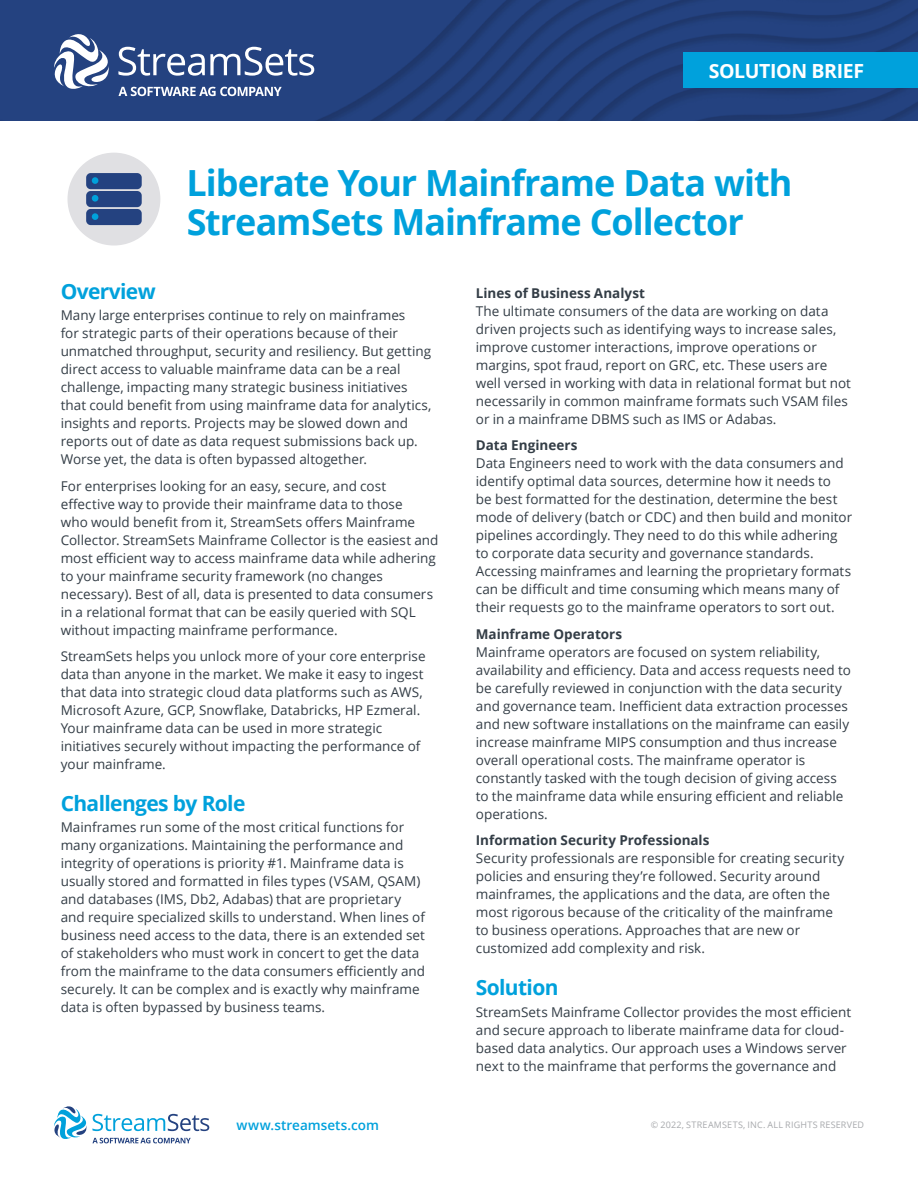
<style>
.page{position:relative;width:918px;height:1188px;background:#fff}
.page>*{position:absolute;margin:0;border:0;box-sizing:border-box;transform-origin:0 0}
.t1{font:700 36px/39px "Open Sans";letter-spacing:-.03em;color:#00a1dc}
.t2{font:700 21px "Open Sans";letter-spacing:-.03em;color:#00a1dc}
.t3{font:700 19.5px "Open Sans";letter-spacing:-.02em;color:#fff}
.t4{font:13.5px/18px "Open Sans";color:#333d46}
.t5{font:700 13.5px "Open Sans";color:#333d46}
.t6{font:600 13.5px "Open Sans";letter-spacing:.005em;color:#00a1dc}
.t7{font:9px "Open Sans";letter-spacing:.025em;color:#a7a9ac}
</style>
<div class="page">
<img style="left:0;top:0;width:918px;height:121px">
<svg style="left:118px;top:47px;width:196px;height:29px"></svg>
<svg style="left:53px;top:31px;width:57px;height:59px"></svg>
<svg style="left:118px;top:87px;width:164px;height:9px"></svg>
<div style="left:683px;top:52px;width:235px;height:36px;background:#00a1dc"></div>
<svg style="left:54px;top:1106px;width:155px;height:37px"></svg>
<div style="left:68px;top:153px;width:92px;height:93px;background:#e0e0e3;border-radius:50%"></div>
<div style="left:86px;top:173px;width:56px;height:16px;background:#244280;border-radius:5px"></div>
<div style="left:92px;top:177px;width:6px;height:7px;background:#00a1db;border-radius:50%"></div>
<div style="left:86px;top:191px;width:56px;height:16px;background:#244280;border-radius:5px"></div>
<div style="left:92px;top:195px;width:6px;height:7px;background:#00a1db;border-radius:50%"></div>
<div style="left:86px;top:209px;width:56px;height:16px;background:#244280;border-radius:5px"></div>
<div style="left:92px;top:213px;width:6px;height:7px;background:#00a1db;border-radius:50%"></div>
<h3 class="t3" style="left:709px;top:57px;width:157px">SOLUTION BRIEF</h3>
<h1 class="t1" style="left:187px;top:163px;width:607px">Liberate Your Mainframe Data with<br>StreamSets Mainframe Collector</h1>
<h2 class="t2" style="left:61px;top:276px;width:96px">Overview</h2>
<p class="t4" style="left:61px;top:306px;width:372px">Many large enterprises continue to rely on mainframes<br>for strategic parts of their operations because of their unmatched throughput, security and resiliency. But getting direct access to valuable mainframe data can be a real challenge, impacting many strategic business initiatives that could benefit from using mainframe data for analytics, insights and reports. Projects may be slowed down and reports out of date as data request submissions back up.<br>Worse yet, the data is often bypassed altogether.</p>
<p class="t4" style="left:61px;top:476px;width:379px">For enterprises looking for an easy, secure, and cost effective way to provide their mainframe data to those<br>who would benefit from it, StreamSets offers Mainframe Collector. StreamSets Mainframe Collector is the easiest and most efficient way to access mainframe data while adhering to your mainframe security framework (no changes necessary). Best of all, data is presented to data consumers in a relational format that can be easily queried with SQL without impacting mainframe performance.</p>
<p class="t4" style="left:61px;top:647px;width:366px">StreamSets helps you unlock more of your core enterprise data than anyone in the market. We make it easy to ingest that data into strategic cloud data platforms such as AWS, Microsoft Azure, GCP, Snowflake, Databricks, HP Ezmeral.<br>Your mainframe data can be used in more strategic initiatives securely without impacting the performance of your mainframe.</p>
<h2 class="t2" style="left:61px;top:789px;width:186px">Challenges by Role</h2>
<p class="t4" style="left:61px;top:818px;width:366px">Mainframes run some of the most critical functions for many organizations. Maintaining the performance and integrity of operations is priority #1. Mainframe data is usually stored and formatted in files types (VSAM, QSAM) and databases (IMS, Db2, Adabas) that are proprietary and require specialized skills to understand. When lines of business need access to the data, there is an extended set of stakeholders who must work in concert to get the data from the mainframe to the data consumers efficiently and securely. It can be complex and is exactly why mainframe data is often bypassed by business teams.</p>
<p class="t5" style="left:476px;top:283px;width:171px">Lines of Business Analyst</p>
<p class="t4" style="left:476px;top:301px;width:377px">The ultimate consumers of the data are working on data driven projects such as identifying ways to increase sales, improve customer interactions, improve operations or margins, spot fraud, report on GRC, etc. These users are well versed in working with data in relational format but not necessarily in common mainframe formats such VSAM files or in a mainframe DBMS such as IMS or Adabas.</p>
<p class="t5" style="left:476px;top:436px;width:103px">Data Engineers</p>
<p class="t4" style="left:476px;top:454px;width:378px">Data Engineers need to work with the data consumers and identify optimal data sources, determine how it needs to<br>be best formatted for the destination, determine the best mode of delivery (batch or CDC) and then build and monitor pipelines accordingly. They need to do this while adhering to corporate data security and governance standards.<br>Accessing mainframes and learning the proprietary formats can be difficult and time consuming which means many of their requests go to the mainframe operators to sort out.</p>
<p class="t5" style="left:476px;top:624px;width:148px">Mainframe Operators</p>
<p class="t4" style="left:476px;top:643px;width:377px">Mainframe operators are focused on system reliability, availability and efficiency. Data and access requests need to be carefully reviewed in conjunction with the data security and governance team. Inefficient data extraction processes and new software installations on the mainframe can easily increase mainframe MIPS consumption and thus increase overall operational costs. The mainframe operator is constantly tasked with the tough decision of giving access to the mainframe data while ensuring efficient and reliable operations.</p>
<p class="t5" style="left:476px;top:831px;width:235px">Information Security Professionals</p>
<p class="t4" style="left:476px;top:849px;width:370px">Security professionals are responsible for creating security policies and ensuring they’re followed. Security around mainframes, the applications and the data, are often the most rigorous because of the criticality of the mainframe to business operations. Approaches that are new or customized add complexity and risk.</p>
<h2 class="t2" style="left:476px;top:973px;width:84px">Solution</h2>
<p class="t4" style="left:476px;top:1002px;width:377px">StreamSets Mainframe Collector provides the most efficient and secure approach to liberate mainframe data for cloud&shy;based data analytics. Our approach uses a Windows server next to the mainframe that performs the governance and</p>
<p class="t6" style="left:237px;top:1116px;width:144px">www.streamsets.com</p>
<p class="t7" style="left:651px;top:1119px;width:215px">© 2022, STREAMSETS, INC. ALL RIGHTS RESERVED</p>
</div>
